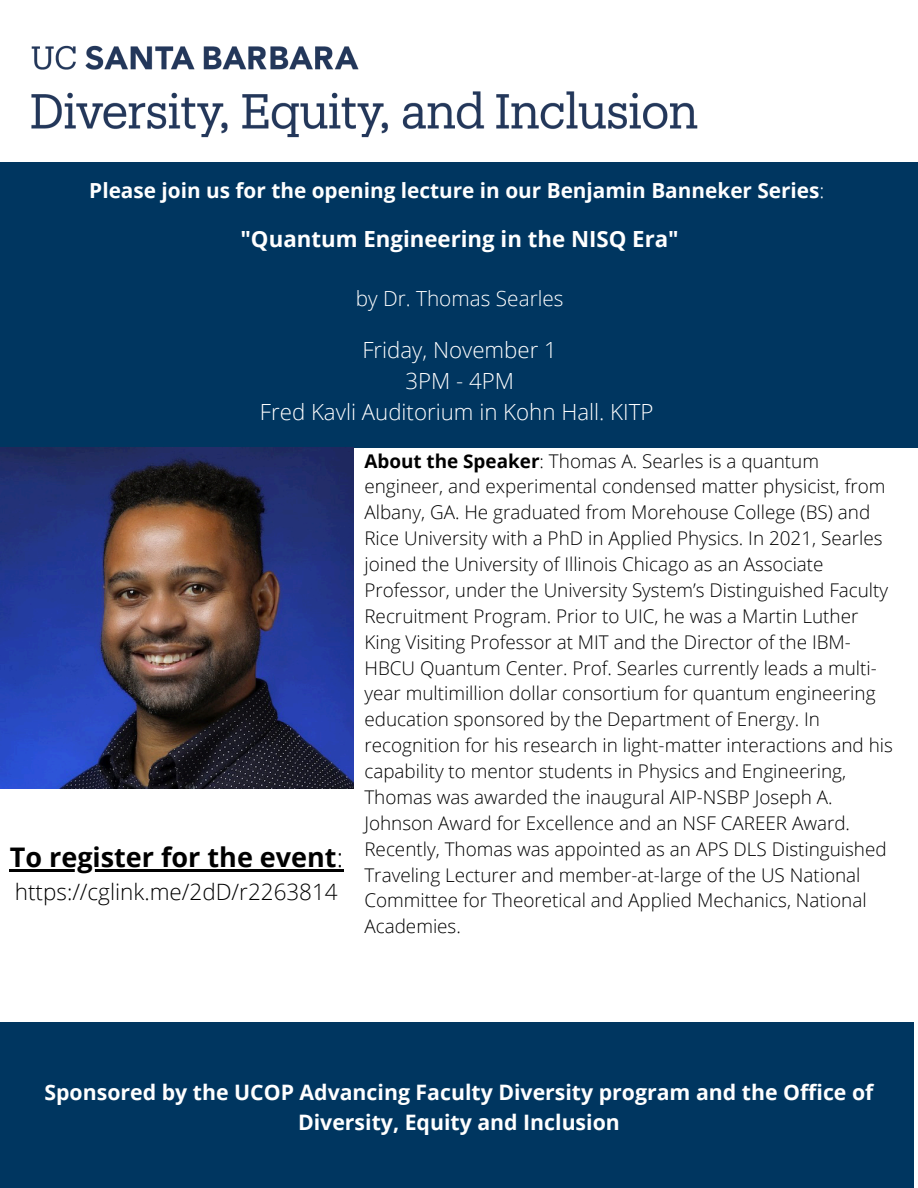
<style>
.page{position:relative;width:918px;height:1188px;background:#fff}
.page>*{position:absolute;margin:0;border:0;box-sizing:border-box;transform-origin:0 0}
.t1{font:700 27px "Open Sans";color:#000}
.t2{font:300 22.5px "Open Sans";color:#000}
.t3{font:300 22.2px/30.8px "Open Sans";color:#fff;text-align:center}
.t4{font:700 22.2px "Open Sans";color:#fff}
.t5{font:700 21.3px/29.2px "Open Sans";color:#fff;text-align:center}
.t6{font:700 20.85px "Open Sans";color:#fff}
.t7{font:300 20.85px "Open Sans";color:#fff}
.t8{font:300 18.9px/25.8px "Open Sans";color:#000}
.s1{font-weight:300}
.s2{font-weight:700}
</style>
<div class="page">
<div style="left:0;top:162px;width:918px;height:286px;background:#003660"></div>
<img style="left:31px;top:45px;width:667px;height:93px">
<div style="left:0;top:1023px;width:914px;height:165px;background:#003660"></div>
<img style="left:0;top:448px;width:353px;height:341px">
<hr style="left:10px;top:870px;width:327px;height:2px;background:#000">
<svg style="left:337px;top:870px;width:6px;height:2px"></svg>
<h1 class="t6" style="left:89px;top:176px;width:737px">Please join us for the opening lecture in our Benjamin Banneker Series<span class="s1">:</span></h1>
<h2 class="t4" style="left:240px;top:223px;width:440px">"Quantum Engineering in the NISQ Era"</h2>
<h2 class="t7" style="left:356px;top:284px;width:209px">by Dr. Thomas Searles</h2>
<p class="t3" style="left:260px;top:334px;width:395px">Friday, November 1<br>3PM - 4PM<br>Fred Kavli Auditorium in Kohn Hall. KITP</p>
<p class="t8" style="left:364px;top:447px;width:530px"><span class="s2">About the Speaker</span>: Thomas A. Searles is a quantum engineer, and experimental condensed matter physicist, from Albany, GA. He graduated from Morehouse College (BS) and Rice University with a PhD in Applied Physics. In 2021, Searles joined the University of Illinois Chicago as an Associate Professor, under the University System’s Distinguished Faculty Recruitment Program. Prior to UIC, he was a Martin Luther King Visiting Professor at MIT and the Director of the IBM-HBCU Quantum Center. Prof. Searles currently leads a multi&shy;year multimillion dollar consortium for quantum engineering education sponsored by the Department of Energy. In recognition for his research in light-matter interactions and his capability to mentor students in Physics and Engineering, Thomas was awarded the inaugural AIP-NSBP Joseph A.<br>Johnson Award for Excellence and an NSF CAREER Award.<br>Recently, Thomas was appointed as an APS DLS Distinguished Traveling Lecturer and member-at-large of the US National Committee for Theoretical and Applied Mechanics, National Academies.</p>
<h1 class="t1" style="left:10px;top:838px;width:335px">To register for the event<span class="s1">:</span></h1>
<h1 class="t2" style="left:15px;top:876px;width:324px">https://cglink.me/2dD/r2263814</h1>
<h2 class="t5" style="left:44px;top:1078px;width:831px">Sponsored by the UCOP Advancing Faculty Diversity program and the Office of<br>Diversity, Equity and Inclusion</h2>
</div>
